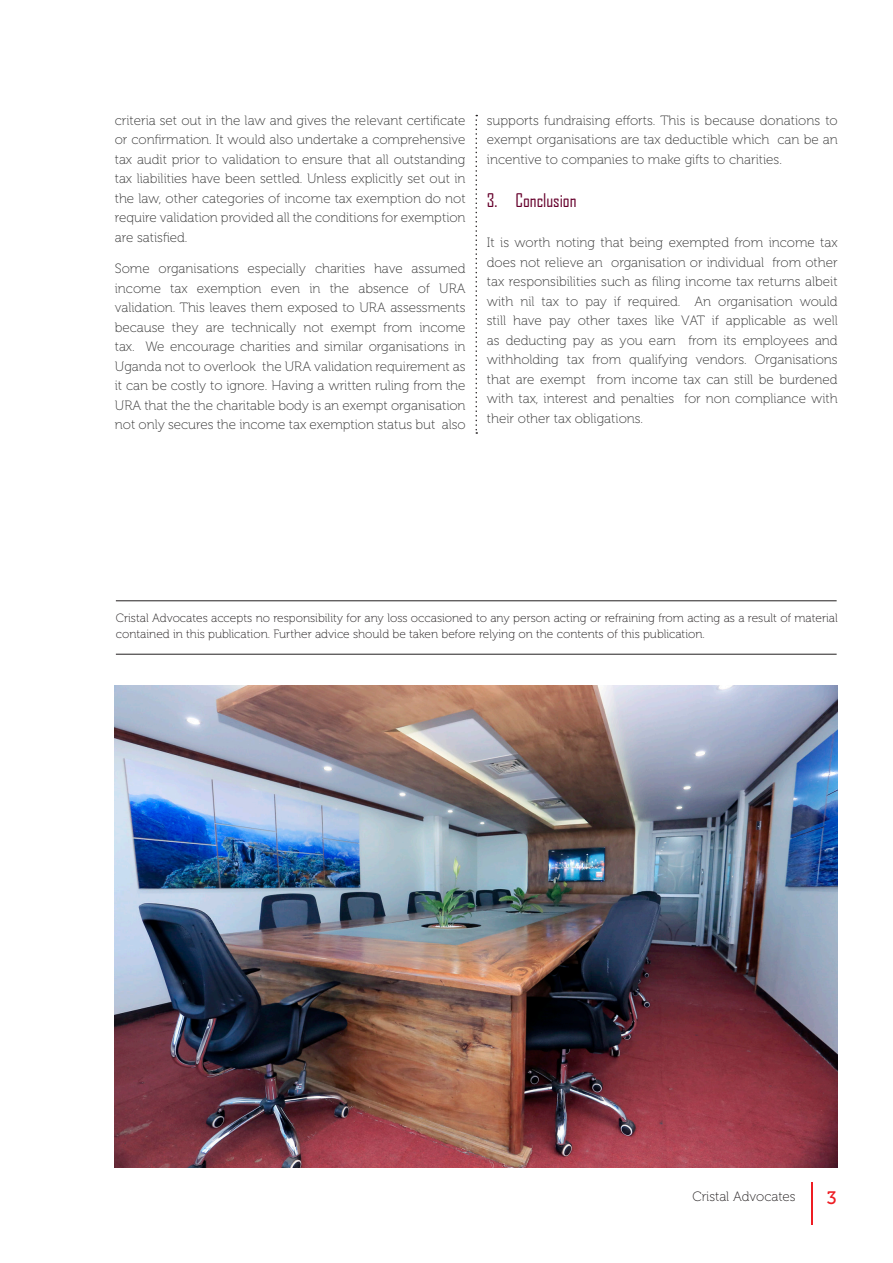
<style>
.page{position:relative;width:893px;height:1263px;background:#fff}
.page>*{position:absolute;margin:0;border:0;box-sizing:border-box;transform-origin:0 0}
.Heading_1{font:18px "Agency FB";color:#66002c}
.t1{font:18px "Museo 500";color:#ee1d23}
.t2{font:13.5px/19.5px "Museo 100";color:#333;text-align:justify}
.t3{font:13.5px "Museo 100";color:#231f20}
.t4{font:12px/16.5px "Museo 100";color:#231f20}
</style>
<div class="page">
<hr style="left:811px;top:1182px;width:2px;height:43px;background:#ee1d23">
<hr style="left:116px;top:600px;width:721px;height:1px;background:#231f20">
<hr style="left:116px;top:654px;width:721px;height:1px;background:#231f20">
<img style="left:115px;top:685px;width:723px;height:482px">
<svg style="left:475px;top:115px;width:2px;height:319px"></svg>
<p class="t2" style="left:115px;top:111px;width:352px">criteria set out in the law and gives the relevant certificate or confirmation. It would also undertake a comprehensive tax audit prior to validation to ensure that all outstanding tax liabilities have been settled. Unless explicitly set out in the law, other categories of income tax exemption do not require validation provided all the conditions for exemption are satisfied.</p>
<p class="t2" style="left:115px;top:259px;width:352px">Some organisations especially charities have assumed income tax exemption even in the absence of URA validation. This leaves them exposed to URA assessments because they are technically not exempt from income tax. We encourage charities and similar organisations in Uganda not to overlook the URA validation requirement as it can be costly to ignore. Having a written ruling from the URA that the the charitable body is an exempt organisation not only secures the income tax exemption status but also</p>
<p class="t2" style="left:487px;top:111px;width:352px">supports fundraising efforts. This is because donations to exempt organisations are tax deductible which can be an incentive to companies to make gifts to charities.</p>
<p class="Heading_1" style="left:487px;top:189px;width:91px">3. Conclusion</p>
<p class="t2" style="left:487px;top:233px;width:352px">It is worth noting that being exempted from income tax does not relieve an organisation or individual from other tax responsibilities such as filing income tax returns albeit with nil tax to pay if required. An organisation would still have pay other taxes like VAT if applicable as well as deducting pay as you earn from its employees and withholding tax from qualifying vendors. Organisations that are exempt from income tax can still be burdened with tax, interest and penalties for non compliance with their other tax obligations.</p>
<p class="t4" style="left:116px;top:610px;width:723px">Cristal Advocates accepts no responsibility for any loss occasioned to any person acting or refraining from acting as a result of material contained in this publication. Further advice should be taken before relying on the contents of this publication.</p>
<p class="t3" style="left:692px;top:1189px;width:105px">Cristal Advocates</p>
<h1 class="t1" style="left:827px;top:1188px;width:11px">3</h1>
</div>
